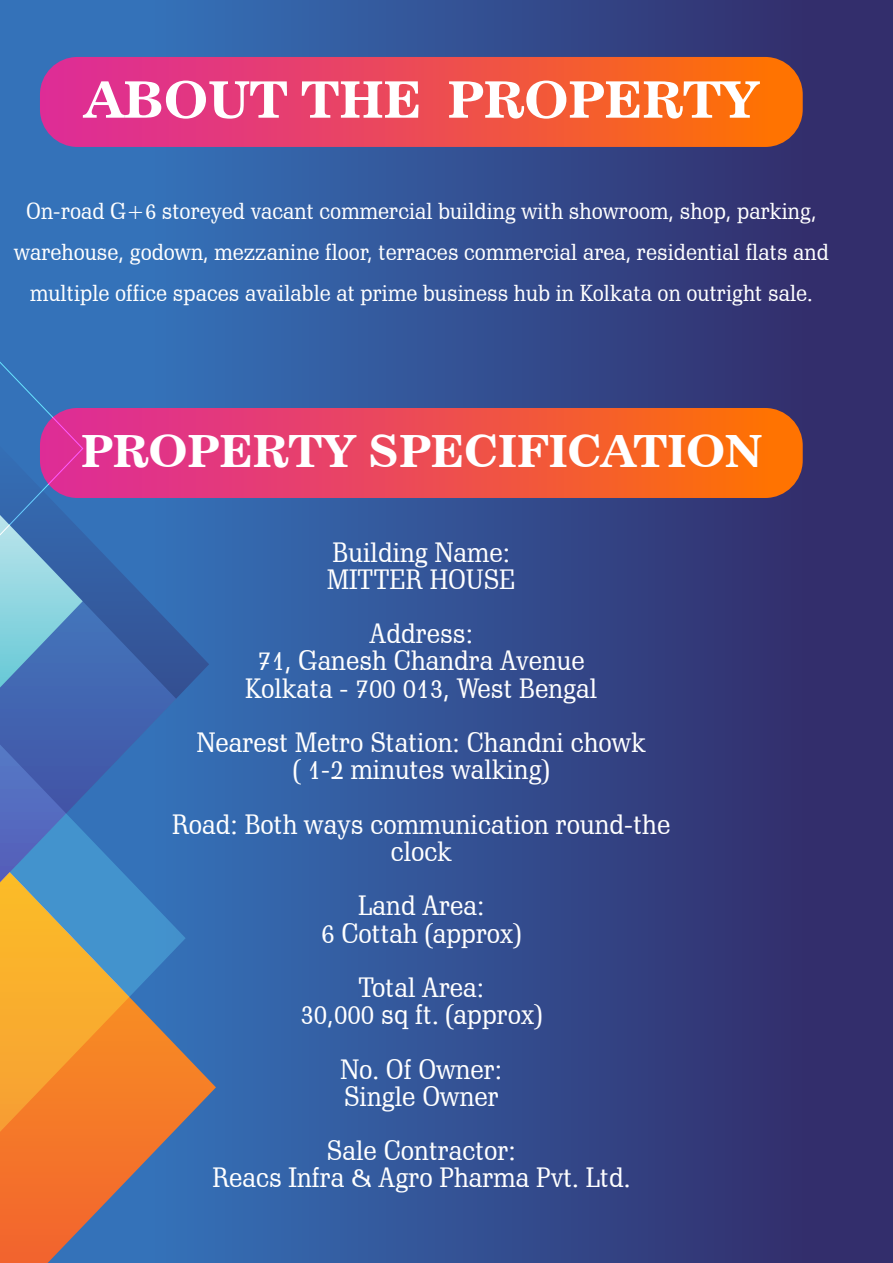
<style>
.page{position:relative;width:893px;height:1263px;background:#fff}
.page>*{position:absolute;margin:0;border:0;box-sizing:border-box;transform-origin:0 0}
.t1{font:50.4px "News 701 BT Bold A";letter-spacing:-.02em;color:#fff}
.t2{font:44.55px "News 701 BT Bold A";letter-spacing:-.02em;color:#fff}
.t3{font:27.15px/27.2px "Schadow BT";color:#fff;text-align:center}
.t4{font:22.5px/41.1px "Schadow BT";color:#fff;text-align:center}
</style>
<div class="page">
<div style="left:1px;top:0;width:891px;height:1263px;background:linear-gradient(to right,#347cc4,#332966)"></div>
<svg style="left:40px;top:57px;width:763px;height:90px;background:#e94d51"></svg>
<svg style="left:176px;top:408px;width:627px;height:90px;background:#ee5342"></svg>
<svg style="left:0;top:862px;width:216px;height:401px;background:#7c6e81"></svg>
<svg style="left:176px;top:446px;width:33px;height:436px;background:#4b63aa"></svg>
<svg style="left:83px;top:369px;width:93px;height:354px;background:#625aa6"></svg>
<svg style="left:0;top:723px;width:186px;height:430px;background:#90857c"></svg>
<svg style="left:0;top:173px;width:83px;height:551px;background:#507aba"></svg>
<h1 class="t1" style="left:84px;top:68px;width:677px">ABOUT THE PROPERTY</h1>
<p class="t4" style="left:14px;top:190px;width:816px">On-road G+6 storeyed vacant commercial building with showroom, shop, parking, warehouse, godown, mezzanine floor, terraces commercial area, residential flats and multiple office spaces available at prime business hub in Kolkata on outright sale.</p>
<h2 class="t2" style="left:81px;top:423px;width:684px">PROPERTY SPECIFICATION</h2>
<p class="t3" style="left:327px;top:538px;width:190px;text-align:left">Building Name:<br>MITTER HOUSE</p>
<p class="t3" style="left:245px;top:620px;width:354px">Address:<br>71, Ganesh Chandra Avenue<br>Kolkata - 700 013, West Bengal</p>
<p class="t3" style="left:197px;top:729px;width:451px">Nearest Metro Station: Chandni chowk ( 1-2 minutes walking)</p>
<p class="t3" style="left:172px;top:810px;width:500px">Road: Both ways communication round-the clock</p>
<p class="t3" style="left:321px;top:892px;width:202px">Land Area:<br>6 Cottah (approx)</p>
<p class="t3" style="left:300px;top:973px;width:244px">Total Area:<br>30,000 sq ft. (approx)</p>
<p class="t3" style="left:340px;top:1055px;width:163px;text-align:left">No. Of Owner:<br>Single Owner</p>
<p class="t3" style="left:212px;top:1137px;width:420px">Sale Contractor:<br>Reacs Infra &amp; Agro Pharma Pvt. Ltd.</p>
</div>
